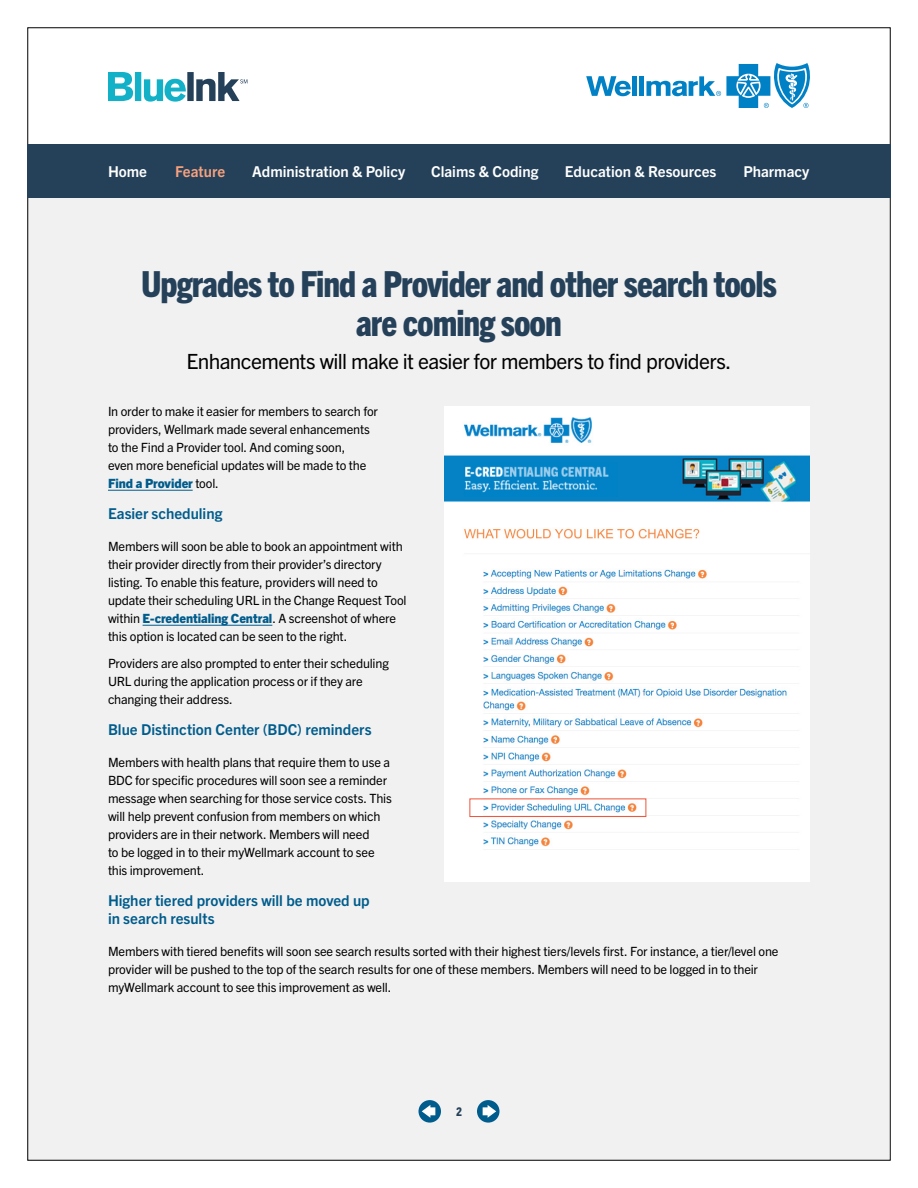
<style>
.page{position:relative;width:918px;height:1188px;background:#fff}
.page>*{position:absolute;margin:0;border:0;box-sizing:border-box;transform-origin:0 0}
.t1{font:800 condensed 36px/39px "Trade Gothic Next LT Pro";letter-spacing:-.025em;color:#25415a;text-align:center}
.t2{font:21px "Trade Gothic Next LT Pro";letter-spacing:-.03em;color:#000}
.t3{font:700 15px/18px "Trade Gothic Next LT Pro";color:#005c8c}
.t4{font:700 15px "Trade Gothic Next LT Pro";color:#fff}
.t5{font:700 15px "Trade Gothic Next LT Pro";color:#f8a27e}
.t6{font:12.75px/18px "Trade Gothic Next LT Pro";letter-spacing:-.01em;color:#000}
.t7{font:800 condensed 12px "Trade Gothic Next LT Pro";color:#25415a}
.s1{font-weight:800;color:#005c8c}
</style>
<div class="page">
<div style="left:27px;top:198px;width:861px;height:963px;background:#f1f1f1"></div>
<svg style="left:108px;top:72px;width:139px;height:30px"></svg>
<div style="left:639px;top:76px;width:5px;height:20px;background:#0081c6"></div>
<div style="left:632px;top:76px;width:5px;height:20px;background:#0081c6"></div>
<svg style="left:586px;top:76px;width:45px;height:20px"></svg>
<svg style="left:646px;top:63px;width:164px;height:45px"></svg>
<div style="left:27px;top:144px;width:864px;height:54px;background:#25415a"></div>
<div style="left:419px;top:1100px;width:22px;height:23px;background:#005c8c;border-radius:50%"></div>
<svg style="left:422px;top:1105px;width:13px;height:13px"></svg>
<svg style="left:477px;top:1100px;width:23px;height:23px"></svg>
<svg style="left:483px;top:1105px;width:13px;height:13px"></svg>
<hr style="left:108px;top:490px;width:85px;height:1px;background:#005c8c">
<hr style="left:143px;top:625px;width:129px;height:1px;background:#005c8c">
<img style="left:445px;top:407px;width:365px;height:475px">
<div style="left:470px;top:799px;width:176px;height:18px;border:1px solid #f0543b"></div>
<p class="t4" style="left:108px;top:161px;width:40px">Home</p>
<p class="t5" style="left:175px;top:161px;width:51px">Feature</p>
<p class="t4" style="left:252px;top:161px;width:155px">Administration &amp; Policy</p>
<p class="t4" style="left:431px;top:161px;width:109px">Claims &amp; Coding</p>
<p class="t4" style="left:565px;top:161px;width:153px">Education &amp; Resources</p>
<p class="t4" style="left:743px;top:161px;width:67px">Pharmacy</p>
<h1 class="t1" style="left:141px;top:263px;width:637px">Upgrades to Find a Provider and other search tools are coming soon</h1>
<h2 class="t2" style="left:186px;top:347px;width:547px">Enhancements will make it easier for members to find providers.</h2>
<p class="t6" style="left:108px;top:401px;width:272px">In order to make it easier for members to search for providers, Wellmark made several enhancements to the Find a Provider tool. And coming soon,<br>even more beneficial updates will be made to the <span class="s1">Find a Provider</span> tool.</p>
<p class="t3" style="left:108px;top:504px;width:116px">Easier scheduling</p>
<p class="t6" style="left:108px;top:536px;width:300px">Members will soon be able to book an appointment with their provider directly from their provider’s directory listing. To enable this feature, providers will need to update their scheduling URL in the Change Request Tool within <span class="s1">E-credentialing Central</span>. A screenshot of where this option is located can be seen to the right.</p>
<p class="t6" style="left:108px;top:654px;width:282px">Providers are also prompted to enter their scheduling<br>URL during the application process or if they are changing their address.</p>
<p class="t3" style="left:108px;top:720px;width:265px">Blue Distinction Center (BDC) reminders</p>
<p class="t6" style="left:108px;top:752px;width:285px">Members with health plans that require them to use a BDC for specific procedures will soon see a reminder message when searching for those service costs. This will help prevent confusion from members on which providers are in their network. Members will need<br>to be logged in to their myWellmark account to see this improvement.</p>
<p class="t3" style="left:108px;top:891px;width:263px">Higher tiered providers will be moved up in search results</p>
<p class="t6" style="left:108px;top:941px;width:672px">Members with tiered benefits will soon see search results sorted with their highest tiers/levels first. For instance, a tier/level one provider will be pushed to the top of the search results for one of these members. Members will need to be logged in to their myWellmark account to see this improvement as well.</p>
<p class="t7" style="left:456px;top:1104px;width:7px">2</p>
</div>
